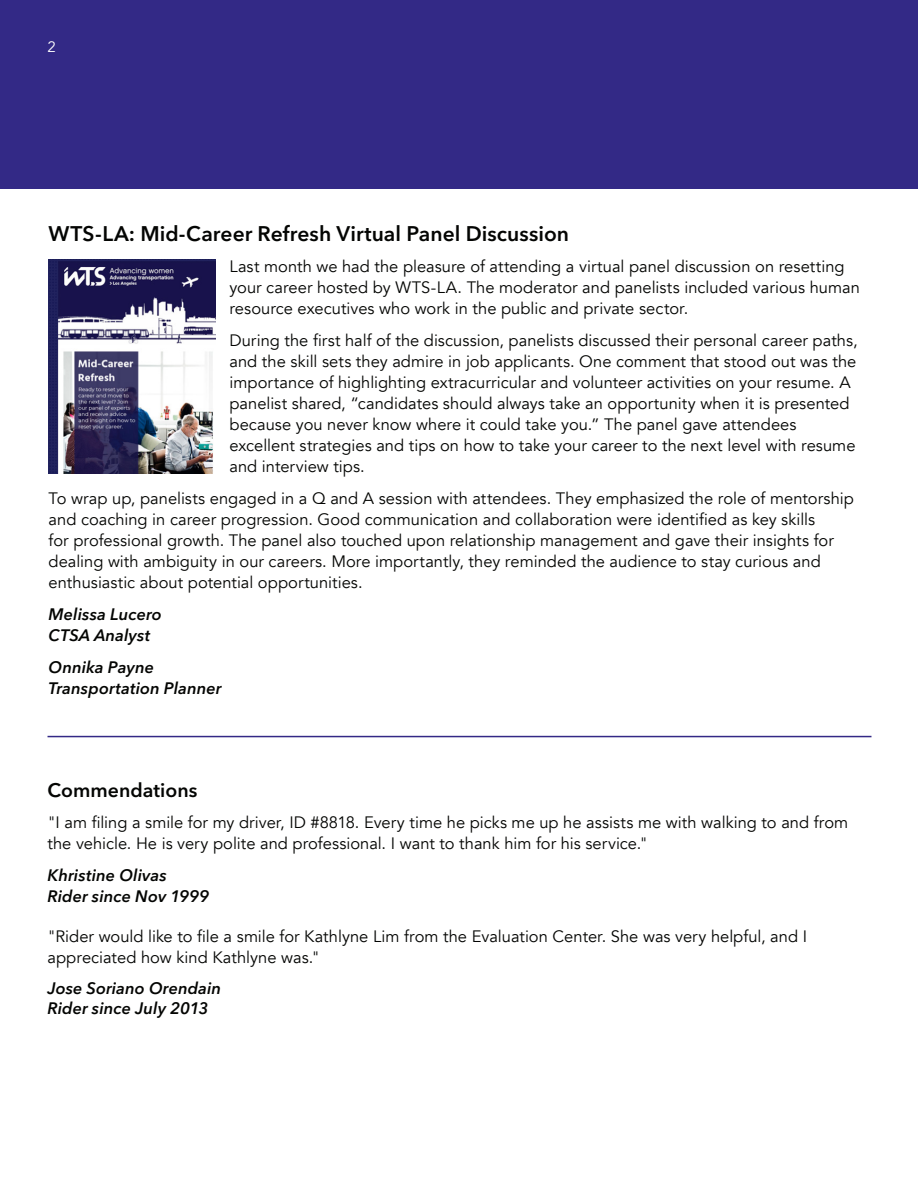
<style>
.page{position:relative;width:918px;height:1188px;background:#fff}
.page>*{position:absolute;margin:0;border:0;box-sizing:border-box;transform-origin:0 0}
.Andre_s_letter{font:600 21px "Avenir Next LT Pro";color:#040503}
.Andre_s_letter-2{font:600 19.5px "Avenir Next LT Pro";color:#040503}
.Andre_s_letter-3{font:16.5px/21px "Avenir";color:#040503}
.Andre_s_letter-4{font:italic 600 16.5px/21px "Avenir Next LT Pro";letter-spacing:.005em;color:#040503}
.t1{font:15px "Avenir";color:#fff}
</style>
<div class="page">
<div style="left:0;top:0;width:918px;height:189px;background:#332986"></div>
<img style="left:49px;top:259px;width:167px;height:214px">
<hr style="left:48px;top:736px;width:823px;height:1px;background:#332986">
<p class="t1" style="left:48px;top:38px;width:10px">2</p>
<p class="Andre_s_letter" style="left:49px;top:220px;width:522px">WTS-LA: Mid-Career Refresh Virtual Panel Discussion</p>
<p class="Andre_s_letter-3" style="left:229px;top:256px;width:632px">Last month we had the pleasure of attending a virtual panel discussion on resetting your career hosted by WTS-LA. The moderator and panelists included various human resource executives who work in the public and private sector.</p>
<p class="Andre_s_letter-3" style="left:229px;top:330px;width:630px">During the first half of the discussion, panelists discussed their personal career paths, and the skill sets they admire in job applicants. One comment that stood out was the importance of highlighting extracurricular and volunteer activities on your resume. A panelist shared, “candidates should always take an opportunity when it is presented because you never know where it could take you.” The panel gave attendees excellent strategies and tips on how to take your career to the next level with resume and interview tips.</p>
<p class="Andre_s_letter-3" style="left:49px;top:488px;width:807px">To wrap up, panelists engaged in a Q and A session with attendees. They emphasized the role of mentorship and coaching in career progression. Good communication and collaboration were identified as key skills<br>for professional growth. The panel also touched upon relationship management and gave their insights for dealing with ambiguity in our careers. More importantly, they reminded the audience to stay curious and enthusiastic about potential opportunities.</p>
<p class="Andre_s_letter-4" style="left:49px;top:603px;width:115px">Melissa Lucero<br>CTSA Analyst</p>
<p class="Andre_s_letter-4" style="left:49px;top:656px;width:174px">Onnika Payne<br>Transportation Planner</p>
<p class="Andre_s_letter-2" style="left:48px;top:778px;width:151px">Commendations</p>
<p class="Andre_s_letter-3" style="left:48px;top:813px;width:802px">"I am filing a smile for my driver, ID #8818. Every time he picks me up he assists me with walking to and from the vehicle. He is very polite and professional. I want to thank him for his service."</p>
<p class="Andre_s_letter-4" style="left:48px;top:865px;width:163px">Khristine Olivas<br>Rider since Nov 1999</p>
<p class="Andre_s_letter-3" style="left:48px;top:926px;width:761px">"Rider would like to file a smile for Kathlyne Lim from the Evaluation Center. She was very helpful, and I appreciated how kind Kathlyne was."</p>
<p class="Andre_s_letter-4" style="left:48px;top:978px;width:175px;line-height:20.2px">Jose Soriano Orendain<br>Rider since July 2013</p>
</div>
